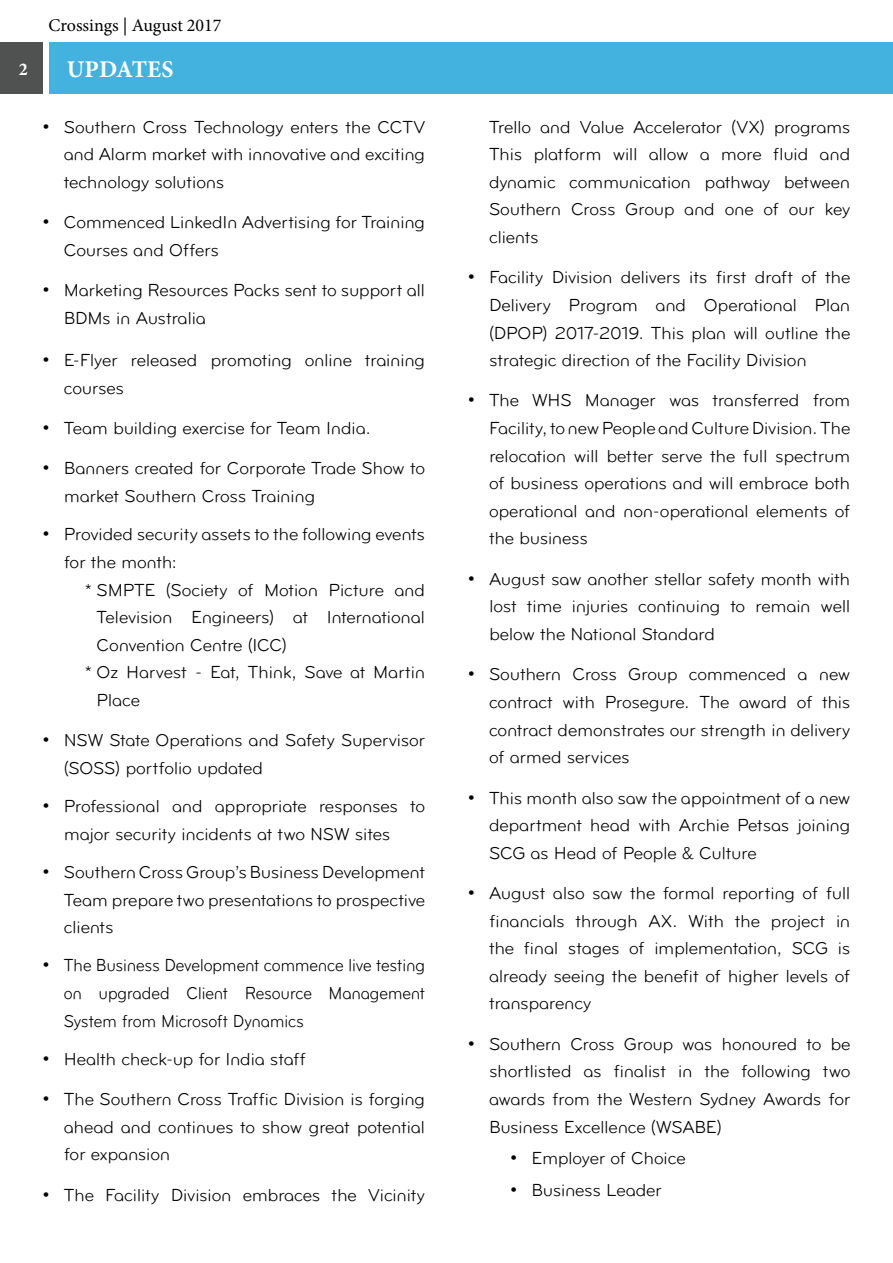
<style>
.page{position:relative;width:893px;height:1263px;background:#fff}
.page>*{position:absolute;margin:0;border:0;box-sizing:border-box;transform-origin:0 0}
.t1{font:700 24px "Minion Pro";letter-spacing:.005em;color:#fff}
.t2{font:18px/27.6px "Bryant Regular Alt";letter-spacing:-.02em;color:#000;text-align:justify}
.t3{font:18px "Minion Pro";color:#000}
.t4{font:700 18px "Minion Pro";color:#fff}
</style>
<div class="page">
<div style="left:0;top:43px;width:43px;height:51px;background:#505252"></div>
<div style="left:50px;top:43px;width:843px;height:51px;background:#43b2de"></div>
<p class="t3" style="left:49px;top:13px;width:175px">Crossings | August 2017</p>
<p class="t4" style="left:19px;top:56px;width:10px">2</p>
<h1 class="t1" style="left:67px;top:52px;width:108px">UPDATES</h1>
<p class="t2" style="left:64px;top:113px;width:363px;text-indent:-21px">• Southern Cross Technology enters the CCTV and Alarm market with innovative and exciting technology solutions</p>
<p class="t2" style="left:64px;top:208px;width:363px;text-indent:-21px">• Commenced LinkedIn Advertising for Training<br>Courses and Offers</p>
<p class="t2" style="left:64px;top:276px;width:363px;text-indent:-21px">• Marketing Resources Packs sent to support all<br>BDMs in Australia</p>
<p class="t2" style="left:64px;top:346px;width:363px;text-indent:-21px">• E-Flyer released promoting online training courses</p>
<p class="t2" style="left:43px;top:414px;width:330px">• Team building exercise for Team India.</p>
<p class="t2" style="left:64px;top:455px;width:363px;text-indent:-21px">• Banners created for Corporate Trade Show to market Southern Cross Training</p>
<p class="t2" style="left:64px;top:520px;width:363px;text-indent:-21px">• Provided security assets to the following events for the month:</p>
<p class="t2" style="left:85px;top:576px;width:342px">* SMPTE (Society of Motion Picture and</p>
<p class="t2" style="left:97px;top:603px;width:330px">Television Engineers) at International</p>
<p class="t2" style="left:97px;top:631px;width:192px">Convention Centre (ICC)</p>
<p class="t2" style="left:85px;top:658px;width:342px">* Oz Harvest - Eat, Think, Save at Martin</p>
<p class="t2" style="left:97px;top:686px;width:45px">Place</p>
<p class="t2" style="left:64px;top:726px;width:363px;text-indent:-21px">• NSW State Operations and Safety Supervisor (SOSS) portfolio updated</p>
<p class="t2" style="left:64px;top:792px;width:363px;text-indent:-21px">• Professional and appropriate responses to major security incidents at two NSW sites</p>
<p class="t2" style="left:64px;top:858px;width:363px;text-indent:-21px">• Southern Cross Group’s Business Development Team prepare two presentations to prospective clients</p>
<p class="t2" style="left:64px;top:951px;width:363px;text-indent:-21px">• The Business Development commence live testing on upgraded Client Resource Management System from Microsoft Dynamics</p>
<p class="t2" style="left:43px;top:1045px;width:265px">• Health check-up for India staff</p>
<p class="t2" style="left:64px;top:1085px;width:363px;text-indent:-21px">• The Southern Cross Traffic Division is forging ahead and continues to show great potential for expansion</p>
<p class="t2" style="left:43px;top:1181px;width:384px">• The Facility Division embraces the Vicinity</p>
<p class="t2" style="left:489px;top:113px;width:363px">Trello and Value Accelerator (VX) programs This platform will allow a more fluid and dynamic communication pathway between Southern Cross Group and one of our key clients</p>
<p class="t2" style="left:489px;top:263px;width:363px;text-indent:-21px">• Facility Division delivers its first draft of the Delivery Program and Operational Plan (DPOP) 2017-2019. This plan will outline the strategic direction of the Facility Division</p>
<p class="t2" style="left:489px;top:387px;width:363px;text-indent:-21px">• The WHS Manager was transferred from Facility, to new People and Culture Division. The relocation will better serve the full spectrum of business operations and will embrace both operational and non-operational elements of the business</p>
<p class="t2" style="left:489px;top:565px;width:363px;text-indent:-21px">• August saw another stellar safety month with lost time injuries continuing to remain well below the National Standard</p>
<p class="t2" style="left:489px;top:660px;width:363px;text-indent:-21px">• Southern Cross Group commenced a new contract with Prosegure. The award of this contract demonstrates our strength in delivery of armed services</p>
<p class="t2" style="left:489px;top:784px;width:363px;text-indent:-21px">• This month also saw the appointment of a new department head with Archie Petsas joining SCG as Head of People &amp; Culture</p>
<p class="t2" style="left:489px;top:879px;width:363px;text-indent:-21px">• August also saw the formal reporting of full financials through AX. With the project in the final stages of implementation, SCG is already seeing the benefit of higher levels of transparency</p>
<p class="t2" style="left:489px;top:1030px;width:363px;text-indent:-21px">• Southern Cross Group was honoured to be shortlisted as finalist in the following two awards from the Western Sydney Awards for Business Excellence (WSABE)</p>
<p class="t2" style="left:510px;top:1145px;width:177px">• Employer of Choice</p>
<p class="t2" style="left:510px;top:1176px;width:153px">• Business Leader</p>
</div>
